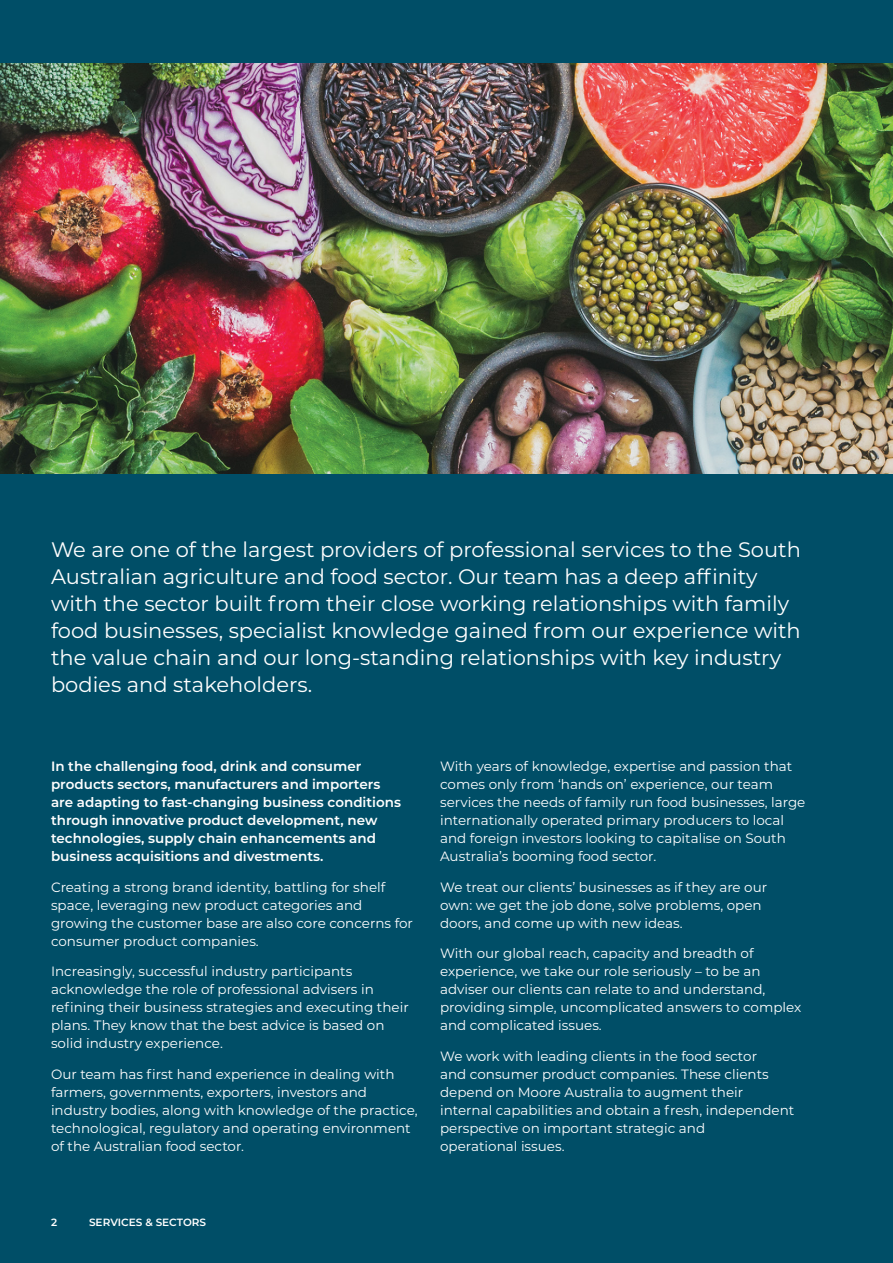
<style>
.page{position:relative;width:893px;height:1263px;background:#004e67}
.page>*{position:absolute;margin:0;border:0;box-sizing:border-box;transform-origin:0 0}
.Main_intro{font:21px/27px "Montserrat";color:#fff}
.Body{font:13.5px/18px "Montserrat";color:#fff}
.Intro{font:600 13.5px/18px "Montserrat";color:#fff}
.Pagination{font:600 10.5px "Montserrat";color:#fff}
</style>
<div class="page">
<img style="left:0;top:63px;width:893px;height:411px">
<p class="Main_intro" style="left:51px;top:535px;width:751px">We are one of the largest providers of professional services to the South Australian agriculture and food sector. Our team has a deep affinity with the sector built from their close working relationships with family food businesses, specialist knowledge gained from our experience with the value chain and our long-standing relationships with key industry bodies and stakeholders.</p>
<p class="Intro" style="left:51px;top:756px;width:352px">In the challenging food, drink and consumer products sectors, manufacturers and importers are adapting to fast-changing business conditions through innovative product development, new technologies, supply chain enhancements and business acquisitions and divestments.</p>
<p class="Body" style="left:51px;top:877px;width:363px">Creating a strong brand identity, battling for shelf space, leveraging new product categories and growing the customer base are also core concerns for consumer product companies.</p>
<p class="Body" style="left:51px;top:962px;width:359px">Increasingly, successful industry participants acknowledge the role of professional advisers in refining their business strategies and executing their plans. They know that the best advice is based on solid industry experience.</p>
<p class="Body" style="left:51px;top:1065px;width:368px">Our team has first hand experience in dealing with farmers, governments, exporters, investors and industry bodies, along with knowledge of the practice, technological, regulatory and operating environment of the Australian food sector.</p>
<p class="Body" style="left:440px;top:757px;width:367px">With years of knowledge, expertise and passion that comes only from ‘hands on’ experience, our team services the needs of family run food businesses, large internationally operated primary producers to local and foreign investors looking to capitalise on South Australia’s booming food sector.</p>
<p class="Body" style="left:440px;top:877px;width:329px">We treat our clients’ businesses as if they are our own: we get the job done, solve problems, open doors, and come up with new ideas.</p>
<p class="Body" style="left:440px;top:944px;width:363px">With our global reach, capacity and breadth of experience, we take our role seriously – to be an adviser our clients can relate to and understand, providing simple, uncomplicated answers to complex and complicated issues.</p>
<p class="Body" style="left:440px;top:1047px;width:356px">We work with leading clients in the food sector<br>and consumer product companies. These clients depend on Moore Australia to augment their internal capabilities and obtain a fresh, independent perspective on important strategic and<br>operational issues.</p>
<p class="Pagination" style="left:51px;top:1215px;width:8px">2</p>
<p class="Pagination" style="left:89px;top:1215px;width:119px">SERVICES &amp; SECTORS</p>
</div>
